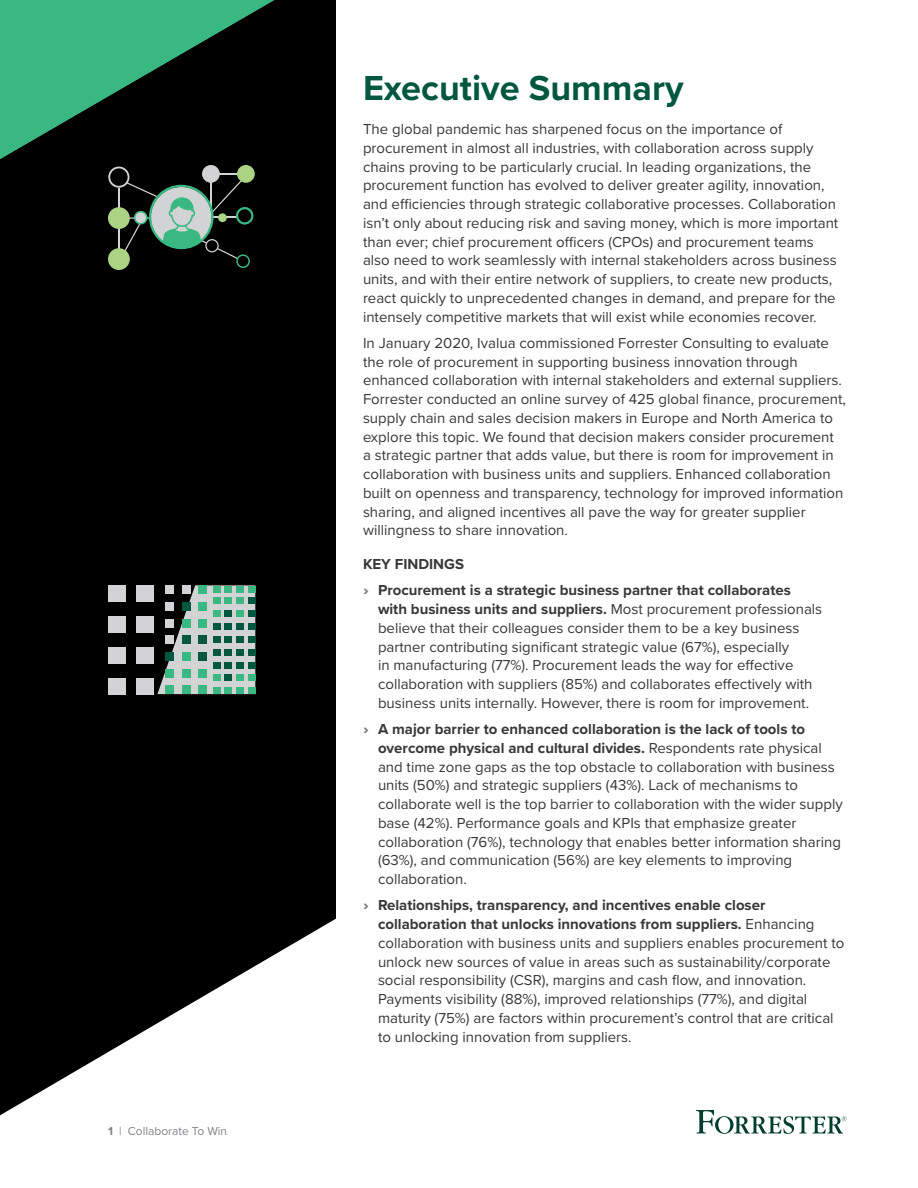
<style>
.page{position:relative;width:918px;height:1188px;background:#fff}
.page>*{position:absolute;margin:0;border:0;box-sizing:border-box;transform-origin:0 0}
.t1{font:700 36px "Proxima Nova";color:#005740}
.t2{font:15px/18.8px "Proxima Nova";color:#383839}
.t3{font:700 15px/26.2px "Proxima Nova";color:#383839}
.t4{font:12px "Proxima Nova";color:#808285}
.s1{font-weight:700}
.s2{font-weight:900;color:#808285}
</style>
<div class="page">
<svg style="left:0;top:0;width:336px;height:1115px;background:#1c1c1c"></svg>
<svg style="left:0;top:0;width:274px;height:159px;background:#1c5c40"></svg>
<svg style="left:696px;top:1110px;width:150px;height:24px"></svg>
<svg style="left:157px;top:585px;width:98px;height:109px;background:#9da2a1"></svg>
<div style="left:108px;top:585px;width:17px;height:17px;background:#d1d3d4"></div>
<div style="left:136px;top:585px;width:17px;height:17px;background:#d1d3d4"></div>
<div style="left:165px;top:586px;width:9px;height:8px;background:#d1d3d4"></div>
<div style="left:182px;top:586px;width:9px;height:8px;background:#d1d3d4"></div>
<div style="left:198px;top:586px;width:9px;height:8px;background:#39b881"></div>
<div style="left:165px;top:602px;width:9px;height:9px;background:#d1d3d4"></div>
<div style="left:182px;top:602px;width:9px;height:9px;background:#005740"></div>
<div style="left:198px;top:602px;width:9px;height:9px;background:#39b881"></div>
<div style="left:165px;top:619px;width:9px;height:9px;background:#d1d3d4"></div>
<div style="left:182px;top:619px;width:9px;height:9px;background:#39b881"></div>
<div style="left:198px;top:619px;width:9px;height:9px;background:#39b881"></div>
<div style="left:165px;top:635px;width:9px;height:9px;background:#d1d3d4"></div>
<div style="left:182px;top:635px;width:9px;height:9px;background:#005740"></div>
<div style="left:198px;top:635px;width:9px;height:9px;background:#005740"></div>
<div style="left:165px;top:652px;width:9px;height:9px;background:#005740"></div>
<div style="left:182px;top:652px;width:9px;height:9px;background:#39b881"></div>
<div style="left:198px;top:652px;width:9px;height:9px;background:#005740"></div>
<div style="left:165px;top:669px;width:9px;height:9px;background:#39b881"></div>
<div style="left:182px;top:669px;width:9px;height:9px;background:#39b881"></div>
<div style="left:198px;top:669px;width:9px;height:9px;background:#39b881"></div>
<div style="left:165px;top:685px;width:9px;height:9px;background:#39b881"></div>
<div style="left:182px;top:685px;width:9px;height:9px;background:#39b881"></div>
<div style="left:198px;top:685px;width:9px;height:9px;background:#39b881"></div>
<div style="left:108px;top:616px;width:17px;height:17px;background:#d1d3d4"></div>
<div style="left:136px;top:616px;width:17px;height:17px;background:#d1d3d4"></div>
<div style="left:108px;top:647px;width:17px;height:17px;background:#d1d3d4"></div>
<div style="left:136px;top:647px;width:17px;height:17px;background:#d1d3d4"></div>
<div style="left:108px;top:678px;width:17px;height:16px;background:#d1d3d4"></div>
<div style="left:136px;top:678px;width:17px;height:16px;background:#d1d3d4"></div>
<div style="left:213px;top:586px;width:7px;height:6px;background:#39b881"></div>
<div style="left:224px;top:586px;width:8px;height:6px;background:#39b881"></div>
<div style="left:236px;top:586px;width:8px;height:6px;background:#39b881"></div>
<div style="left:248px;top:586px;width:7px;height:6px;background:#39b881"></div>
<div style="left:213px;top:598px;width:7px;height:6px;background:#39b881"></div>
<div style="left:224px;top:598px;width:8px;height:6px;background:#39b881"></div>
<div style="left:236px;top:598px;width:8px;height:6px;background:#39b881"></div>
<div style="left:248px;top:598px;width:7px;height:6px;background:#005740"></div>
<div style="left:213px;top:610px;width:7px;height:7px;background:#39b881"></div>
<div style="left:224px;top:610px;width:8px;height:7px;background:#005740"></div>
<div style="left:236px;top:610px;width:8px;height:7px;background:#39b881"></div>
<div style="left:248px;top:610px;width:7px;height:7px;background:#005740"></div>
<div style="left:213px;top:623px;width:7px;height:7px;background:#005740"></div>
<div style="left:224px;top:623px;width:8px;height:7px;background:#005740"></div>
<div style="left:236px;top:623px;width:8px;height:7px;background:#005740"></div>
<div style="left:248px;top:623px;width:7px;height:7px;background:#005740"></div>
<div style="left:213px;top:636px;width:7px;height:7px;background:#005740"></div>
<div style="left:224px;top:636px;width:8px;height:7px;background:#005740"></div>
<div style="left:236px;top:636px;width:8px;height:7px;background:#005740"></div>
<div style="left:248px;top:636px;width:7px;height:7px;background:#005740"></div>
<div style="left:213px;top:649px;width:7px;height:7px;background:#005740"></div>
<div style="left:224px;top:649px;width:8px;height:7px;background:#005740"></div>
<div style="left:236px;top:649px;width:8px;height:7px;background:#005740"></div>
<div style="left:248px;top:649px;width:7px;height:7px;background:#005740"></div>
<div style="left:213px;top:662px;width:7px;height:6px;background:#005740"></div>
<div style="left:224px;top:662px;width:8px;height:6px;background:#005740"></div>
<div style="left:236px;top:662px;width:8px;height:6px;background:#005740"></div>
<div style="left:248px;top:662px;width:7px;height:6px;background:#005740"></div>
<div style="left:213px;top:675px;width:7px;height:6px;background:#39b881"></div>
<div style="left:224px;top:675px;width:8px;height:6px;background:#005740"></div>
<div style="left:236px;top:675px;width:8px;height:6px;background:#39b881"></div>
<div style="left:248px;top:675px;width:7px;height:6px;background:#39b881"></div>
<div style="left:213px;top:687px;width:7px;height:7px;background:#39b881"></div>
<div style="left:224px;top:687px;width:8px;height:7px;background:#39b881"></div>
<div style="left:236px;top:687px;width:8px;height:7px;background:#39b881"></div>
<div style="left:248px;top:687px;width:7px;height:7px;background:#39b881"></div>
<div style="left:108px;top:248px;width:22px;height:22px;background:#aad483;border-radius:50%"></div>
<svg style="left:108px;top:166px;width:147px;height:93px;background:#3a4a40"></svg>
<div style="left:236px;top:254px;width:14px;height:14px;border:2px solid #39b881;border-radius:50%"></div>
<p class="t4" style="left:108px;top:1122px;width:121px"><span class="s1">1</span> | Collaborate To Win</p>
<h1 class="t1" style="left:363px;top:62px;width:322px">Executive Summary</h1>
<p class="t2" style="left:363px;top:119px;width:477px">The global pandemic has sharpened focus on the importance of procurement in almost all industries, with collaboration across supply chains proving to be particularly crucial. In leading organizations, the procurement function has evolved to deliver greater agility, innovation, and efficiencies through strategic collaborative processes. Collaboration isn’t only about reducing risk and saving money, which is more important than ever; chief procurement officers (CPOs) and procurement teams also need to work seamlessly with internal stakeholders across business units, and with their entire network of suppliers, to create new products, react quickly to unprecedented changes in demand, and prepare for the intensely competitive markets that will exist while economies recover.</p>
<p class="t2" style="left:363px;top:333px;width:485px">In January 2020, Ivalua commissioned Forrester Consulting to evaluate the role of procurement in supporting business innovation through enhanced collaboration with internal stakeholders and external suppliers.<br>Forrester conducted an online survey of 425 global finance, procurement, supply chain and sales decision makers in Europe and North America to explore this topic. We found that decision makers consider procurement<br>a strategic partner that adds value, but there is room for improvement in collaboration with business units and suppliers. Enhanced collaboration built on openness and transparency, technology for improved information sharing, and aligned incentives all pave the way for greater supplier willingness to share innovation.</p>
<p class="t3" style="left:363px;top:551px;width:429px">KEY FINDINGS<br><span class="s2">›</span> Procurement is a strategic business partner that collaborates</p>
<p class="t2" style="left:378px;top:599px;width:446px"><span class="s1">with business units and suppliers.</span> Most procurement professionals believe that their colleagues consider them to be a key business partner contributing significant strategic value (67%), especially<br>in manufacturing (77%). Procurement leads the way for effective collaboration with suppliers (85%) and collaborates effectively with business units internally. However, there is room for improvement.</p>
<p class="t2" style="left:378px;top:719px;width:466px;text-indent:-15px"><span class="s2">›</span> <span class="s1">A major barrier to enhanced collaboration is the lack of tools to overcome physical and cultural divides.</span> Respondents rate physical and time zone gaps as the top obstacle to collaboration with business units (50%) and strategic suppliers (43%). Lack of mechanisms to collaborate well is the top barrier to collaboration with the wider supply base (42%). Performance goals and KPIs that emphasize greater collaboration (76%), technology that enables better information sharing (63%), and communication (56%) are key elements to improving collaboration.</p>
<p class="t2" style="left:378px;top:895px;width:468px;text-indent:-15px"><span class="s2">›</span> <span class="s1">Relationships, transparency, and incentives enable closer collaboration that unlocks innovations from suppliers.</span> Enhancing collaboration with business units and suppliers enables procurement to unlock new sources of value in areas such as sustainability/corporate social responsibility (CSR), margins and cash flow, and innovation.<br>Payments visibility (88%), improved relationships (77%), and digital maturity (75%) are factors within procurement’s control that are critical to unlocking innovation from suppliers.</p>
</div>
